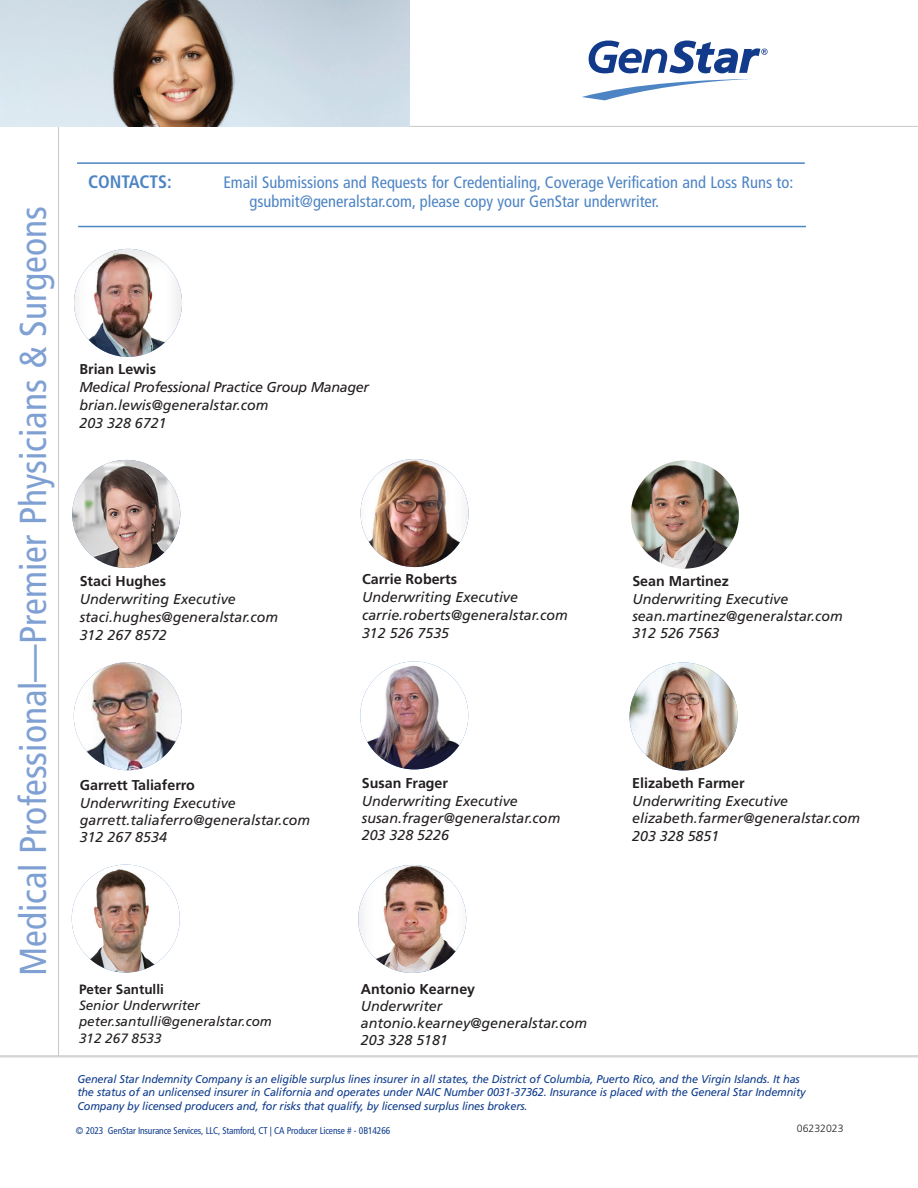
<style>
.page{position:relative;width:918px;height:1188px;background:#fff}
.page>*{position:absolute;margin:0;border:0;box-sizing:border-box;transform-origin:0 0}
.t1{font:condensed 37.5px "Frutiger LT Std";color:#7fa0d3}
.t2{font:700 condensed 18px "Frutiger LT Std";color:#4d84c4}
.t3{font:condensed 16.5px/19.2px "Frutiger LT Std";color:#4d84c4}
.t4{font:italic 14.25px/17.1px "Frutiger LT Std";color:#231f20}
.t5{font:700 14.25px "Frutiger LT Std";color:#231f20}
.t6{font:italic 14.25px/18px "Frutiger LT Std";letter-spacing:-.02em;color:#231f20}
.t7{font:italic 13.5px/16.2px "Frutiger LT Std";color:#231f20}
.t8{font:700 13.5px "Frutiger LT Std";color:#231f20}
.t9{font:italic 11.25px/13.5px "Frutiger LT Std";letter-spacing:-.015em;color:#103d8c}
.t10{font:300 10.5px "Frutiger LT Std";color:#231f20}
.t11{font:condensed 9.75px "Frutiger LT Std";letter-spacing:-.015em;color:#103d8c}
</style>
<div class="page">
<hr style="left:58px;top:59px;width:1px;height:1014px;background:#c7c8ca">
<hr style="left:1px;top:126px;width:917px;height:1px;background:#c7c8ca">
<img style="left:0;top:0;width:410px;height:127px">
<hr style="left:0;top:1055px;width:918px;height:1px;background:#c7c8ca">
<div style="left:31px;top:1057px;width:885px;height:68px;background:#fff"></div>
<hr style="left:0;top:1057px;width:918px;height:1px;background:#c7c8ca">
<hr style="left:77px;top:162px;width:728px;height:2px;background:#4d84c4">
<hr style="left:78px;top:226px;width:728px;height:1px;background:#4d84c4">
<img style="left:74px;top:249px;width:108px;height:108px;border-radius:54px">
<img style="left:361px;top:459px;width:108px;height:108px;border-radius:54px">
<img style="left:358px;top:865px;width:108px;height:108px;border-radius:54px">
<img style="left:72px;top:865px;width:108px;height:108px;border-radius:54px">
<img style="left:631px;top:461px;width:108px;height:108px;border-radius:54px">
<img style="left:360px;top:661px;width:108px;height:108px;border-radius:54px">
<img style="left:74px;top:662px;width:108px;height:108px;border-radius:54px">
<img style="left:630px;top:663px;width:108px;height:108px;border-radius:54px">
<img style="left:72px;top:460px;width:108px;height:108px;border-radius:54px">
<svg style="left:582px;top:79px;width:167px;height:21px"></svg>
<svg style="left:589px;top:41px;width:179px;height:32px"></svg>
<h1 class="t1" style="left:11px;top:976px;width:771px;rotate:-90deg">Medical Professional—Premier Physicians &amp; Surgeons</h1>
<p class="t2" style="left:88px;top:171px;width:85px">CONTACTS:</p>
<p class="t3" style="left:249px;top:173px;width:545px;text-indent:-26px">Email Submissions and Requests for Credentialing, Coverage Verification and Loss Runs to: gsubmit@generalstar.com, please copy your GenStar underwriter.</p>
<p class="t5" style="left:79px;top:361px;width:78px">Brian Lewis</p>
<p class="t6" style="left:79px;top:379px;width:291px">Medical Professional Practice Group Manager brian.lewis@generalstar.com<br>203 328 6721</p>
<p class="t5" style="left:80px;top:573px;width:88px">Staci Hughes</p>
<p class="t4" style="left:80px;top:591px;width:200px;line-height:18px">Underwriting Executive staci.hughes@generalstar.com<br>312 267 8572</p>
<p class="t5" style="left:362px;top:571px;width:97px">Carrie Roberts</p>
<p class="t4" style="left:362px;top:588px;width:207px;line-height:18px">Underwriting Executive carrie.roberts@generalstar.com<br>312 526 7535</p>
<p class="t5" style="left:80px;top:777px;width:117px">Garrett Taliaferro</p>
<p class="t4" style="left:80px;top:795px;width:232px">Underwriting Executive garrett.taliaferro@generalstar.com<br>312 267 8534</p>
<p class="t5" style="left:362px;top:775px;width:88px">Susan Frager</p>
<p class="t4" style="left:362px;top:793px;width:200px">Underwriting Executive susan.frager@generalstar.com<br>203 328 5226</p>
<p class="t5" style="left:632px;top:572px;width:98px">Sean Martinez</p>
<p class="t4" style="left:632px;top:590px;width:212px">Underwriting Executive sean.martinez@generalstar.com<br>312 526 7563</p>
<p class="t5" style="left:632px;top:775px;width:114px">Elizabeth Farmer</p>
<p class="t4" style="left:632px;top:793px;width:229px">Underwriting Executive elizabeth.farmer@generalstar.com<br>203 328 5851</p>
<p class="t8" style="left:79px;top:981px;width:86px">Peter Santulli</p>
<p class="t7" style="left:79px;top:998px;width:194px">Senior Underwriter peter.santulli@generalstar.com<br>312 267 8533</p>
<p class="t5" style="left:361px;top:980px;width:116px">Antonio Kearney</p>
<p class="t4" style="left:361px;top:997px;width:228px">Underwriter antonio.kearney@generalstar.com<br>203 328 5181</p>
<p class="t9" style="left:77px;top:1072px;width:730px">General Star Indemnity Company is an eligible surplus lines insurer in all states, the District of Columbia, Puerto Rico, and the Virgin Islands. It has the status of an unlicensed insurer in California and operates under NAIC Number 0031-37362. Insurance is placed with the General Star Indemnity<br>Company by licensed producers and, for risks that qualify, by licensed surplus lines brokers.</p>
<p class="t11" style="left:76px;top:1124px;width:316px">© 2023 GenStar Insurance Services, LLC, Stamford, CT | CA Producer License # - 0B14266</p>
<p class="t10" style="left:797px;top:1123px;width:48px">06232023</p>
</div>
